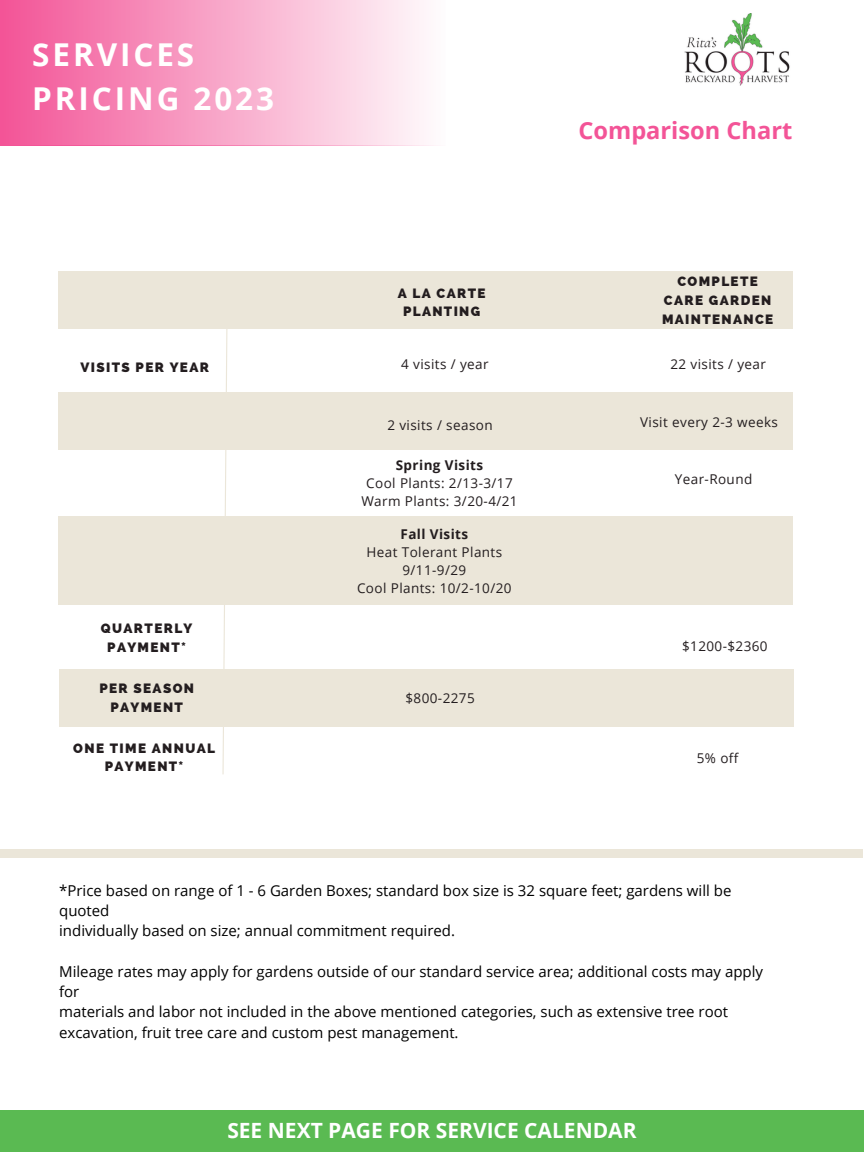
<style>
.page{position:relative;width:864px;height:1152px;background:#fff}
.page>*{position:absolute;margin:0;border:0;box-sizing:border-box;transform-origin:0 0}
.t1{font:700 31.5px/43.8px "Open Sans";letter-spacing:.09em;color:#fff}
.t2{font:700 23.7px "Open Sans";color:#f35497}
.t3{font:700 21px "Open Sans";color:#fff}
.t4{font:15px/20.2px "Open Sans";color:#000}
.t5{font:13.5px/18px "Open Sans";letter-spacing:.03em;color:#231d1f;text-align:center}
.t6{font:800 13.5px/18.6px "Raleway";letter-spacing:.1em;color:#231d1f;text-align:center}
.t7{font:700 13.5px "Open Sans";letter-spacing:.03em;color:#231d1f}
</style>
<div class="page">
<div style="left:58px;top:392px;width:734px;height:58px;background:#ebe6d9"></div>
<div style="left:58px;top:272px;width:734px;height:57px;background:#ebe6d9"></div>
<div style="left:58px;top:517px;width:734px;height:88px;background:#ebe6d9"></div>
<div style="left:59px;top:669px;width:735px;height:57px;background:#ebe6d9"></div>
<div style="left:0;top:0;width:445px;height:145px;background:linear-gradient(to right,#f35396,#fefcfd)"></div>
<div style="left:0;top:1110px;width:864px;height:42px;background:#5aba52"></div>
<svg style="left:222px;top:329px;width:6px;height:445px"></svg>
<img style="left:684px;top:14px;width:106px;height:72px">
<div style="left:0;top:850px;width:863px;height:8px;background:#ebe6d9"></div>
<h1 class="t1" style="left:32px;top:32px;width:243px">SERVICES<br>PRICING 2023</h1>
<p class="t6" style="left:80px;top:358px;width:130px">VISITS PER YEAR</p>
<p class="t6" style="left:101px;top:619px;width:93px">QUARTERLY<br>PAYMENT*</p>
<p class="t6" style="left:99px;top:679px;width:96px">PER SEASON<br>PAYMENT</p>
<p class="t6" style="left:73px;top:739px;width:143px">ONE TIME ANNUAL<br>PAYMENT*</p>
<h2 class="t2" style="left:579px;top:114px;width:215px">Comparison Chart</h2>
<p class="t6" style="left:398px;top:284px;width:89px">A LA CARTE<br>PLANTING</p>
<p class="t6" style="left:662px;top:272px;width:113px">COMPLETE<br>CARE GARDEN<br>MAINTENANCE</p>
<p class="t5" style="left:401px;top:354px;width:89px">4 visits / year</p>
<p class="t5" style="left:387px;top:415px;width:107px">2 visits / season</p>
<p class="t7" style="left:396px;top:456px;width:89px">Spring Visits</p>
<p class="t5" style="left:361px;top:474px;width:158px">Cool Plants: 2/13-3/17<br>Warm Plants: 3/20-4/21</p>
<p class="t7" style="left:401px;top:525px;width:69px">Fall Visits</p>
<p class="t5" style="left:357px;top:543px;width:156px">Heat Tolerant Plants<br>9/11-9/29<br>Cool Plants: 10/2-10/20</p>
<p class="t5" style="left:405px;top:689px;width:71px">$800-2275</p>
<p class="t5" style="left:670px;top:354px;width:97px">22 visits / year</p>
<p class="t5" style="left:640px;top:412px;width:139px">Visit every 2-3 weeks</p>
<p class="t5" style="left:675px;top:470px;width:79px">Year-Round</p>
<p class="t5" style="left:682px;top:637px;width:87px">$1200-$2360</p>
<p class="t5" style="left:697px;top:749px;width:43px">5% off</p>
<p class="t4" style="left:59px;top:880px;width:674px">*Price based on range of 1 - 6 Garden Boxes; standard box size is 32 square feet; gardens will be quoted<br>individually based on size; annual commitment required.</p>
<p class="t4" style="left:59px;top:961px;width:705px">Mileage rates may apply for gardens outside of our standard service area; additional costs may apply for<br>materials and labor not included in the above mentioned categories, such as extensive tree root excavation, fruit tree care and custom pest management.</p>
<h3 class="t3" style="left:227px;top:1116px;width:411px">SEE NEXT PAGE FOR SERVICE CALENDAR</h3>
</div>
